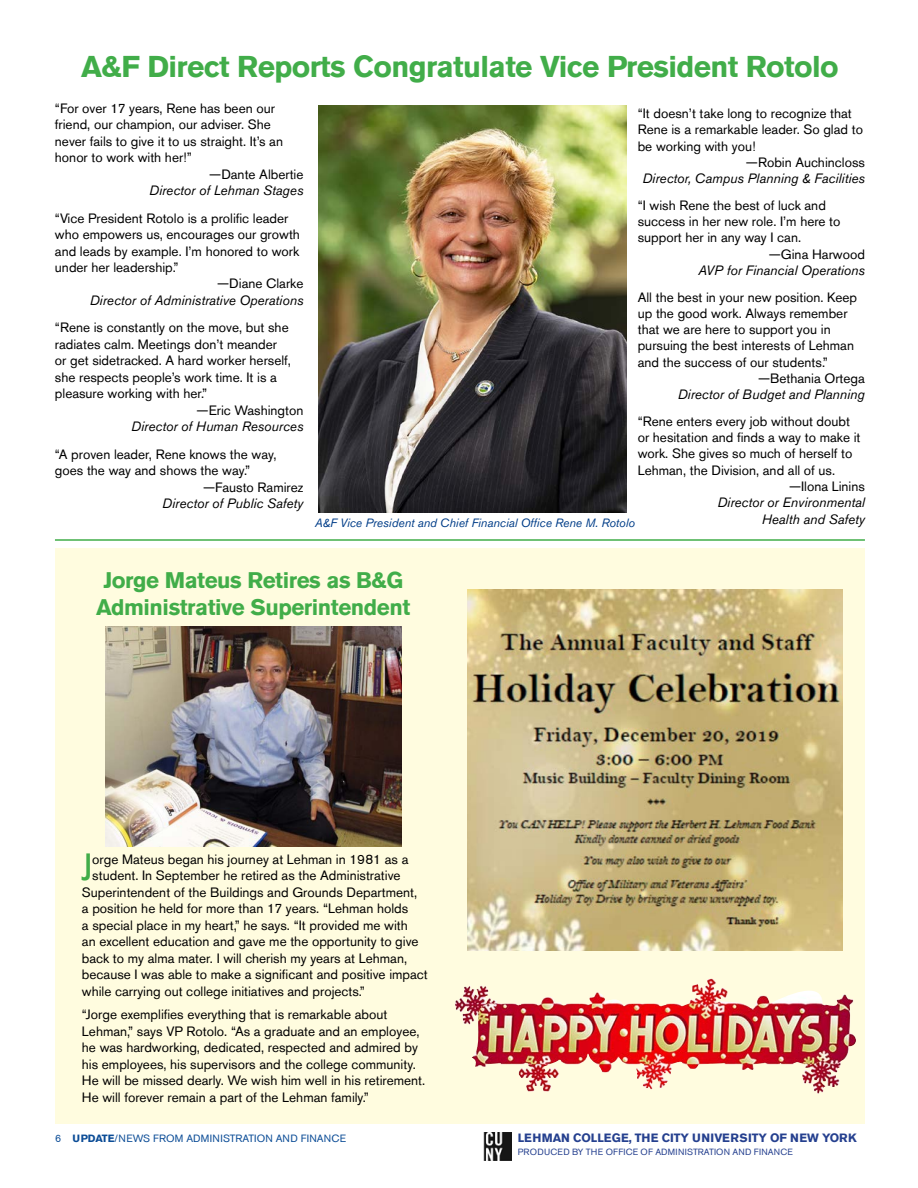
<style>
.page{position:relative;width:918px;height:1188px;background:#fff}
.page>*{position:absolute;margin:0;border:0;box-sizing:border-box;transform-origin:0 0}
.t1{font:500 condensed 35.4px "Futura";color:#41ad49}
.t2{font:700 30px "Akzidenz Grotesk Std";letter-spacing:-.02em;color:#41ad49}
.t3{font:700 22.5px/27px "Akzidenz Grotesk Std";letter-spacing:-.02em;color:#41ad49;text-align:center}
.t4{font:13.5px/16.5px "Akzidenz Grotesk Std";color:#000}
.t5{font:italic 13.5px "Akzidenz Grotesk Std";color:#000}
.t6{font:italic 12px "Akzidenz Grotesk Std";color:#003d88}
.t7{font:700 12px "Akzidenz Grotesk Std";letter-spacing:-.005em;color:#25408f}
.t8{font:10.5px "Akzidenz Grotesk Std";letter-spacing:.02em;color:#0b4c96}
.t9{font:9px "Akzidenz Grotesk Std";letter-spacing:.025em;color:#25408f}
.s1{font-weight:700}
</style>
<div class="page">
<div style="left:55px;top:549px;width:810px;height:575px;background:#fffcdf"></div>
<hr style="left:55px;top:539px;width:810px;height:2px;background:#41ad49">
<img style="left:483px;top:1133px;width:29px;height:28px">
<img style="left:319px;top:105px;width:307px;height:408px">
<img style="left:105px;top:627px;width:296px;height:220px">
<img style="left:468px;top:590px;width:374px;height:361px">
<img style="left:455px;top:979px;width:270px;height:113px">
<h2 class="t2" style="left:81px;top:49px;width:759px">A&amp;F Direct Reports Congratulate Vice President Rotolo</h2>
<p class="t4" style="left:55px;top:100px;width:222px">“For over 17 years, Rene has been our</p>
<p class="t4" style="left:55px;top:116px;width:218px">friend, our champion, our adviser. She</p>
<p class="t4" style="left:55px;top:133px;width:230px">never fails to give it to us straight. It’s an</p>
<p class="t4" style="left:55px;top:149px;width:139px">honor to work with her!”</p>
<p class="t4" style="left:209px;top:166px;width:96px">—Dante Albertie</p>
<p class="t5" style="left:149px;top:182px;width:156px">Director of Lehman Stages</p>
<p class="t4" style="left:55px;top:209px;width:235px">“Vice President Rotolo is a prolific leader</p>
<p class="t4" style="left:55px;top:226px;width:247px">who empowers us, encourages our growth</p>
<p class="t4" style="left:55px;top:242px;width:246px">and leads by example. I’m honored to work</p>
<p class="t4" style="left:55px;top:259px;width:125px">under her leadership.”</p>
<p class="t4" style="left:217px;top:275px;width:88px">—Diane Clarke</p>
<p class="t5" style="left:90px;top:292px;width:215px">Director of Administrative Operations</p>
<p class="t4" style="left:55px;top:319px;width:235px">“Rene is constantly on the move, but she</p>
<p class="t4" style="left:55px;top:336px;width:224px">radiates calm. Meetings don’t meander</p>
<p class="t4" style="left:55px;top:352px;width:238px">or get sidetracked. A hard worker herself,</p>
<p class="t4" style="left:55px;top:369px;width:223px">she respects people’s work time. It is a</p>
<p class="t4" style="left:55px;top:385px;width:154px">pleasure working with her.”</p>
<p class="t4" style="left:197px;top:402px;width:108px">—Eric Washington</p>
<p class="t5" style="left:131px;top:418px;width:174px">Director of Human Resources</p>
<p class="t4" style="left:55px;top:446px;width:223px">“A proven leader, Rene knows the way,</p>
<p class="t4" style="left:55px;top:462px;width:197px">goes the way and shows the way.”</p>
<p class="t4" style="left:203px;top:479px;width:102px">—Fausto Ramirez</p>
<p class="t5" style="left:162px;top:495px;width:143px">Director of Public Safety</p>
<p class="t4" style="left:638px;top:105px;width:216px">“It doesn’t take long to recognize that</p>
<p class="t4" style="left:638px;top:121px;width:227px">Rene is a remarkable leader. So glad to</p>
<p class="t4" style="left:638px;top:137px;width:120px">be working with you!</p>
<p class="t4" style="left:746px;top:154px;width:120px">—Robin Auchincloss</p>
<p class="t5" style="left:642px;top:170px;width:224px">Director, Campus Planning &amp; Facilities</p>
<p class="t4" style="left:638px;top:197px;width:190px">“I wish Rene the best of luck and</p>
<p class="t4" style="left:638px;top:213px;width:204px">success in her new role. I’m here to</p>
<p class="t4" style="left:638px;top:229px;width:165px">support her in any way I can.</p>
<p class="t4" style="left:769px;top:245px;width:98px">—Gina Harwood</p>
<p class="t5" style="left:698px;top:262px;width:168px">AVP for Financial Operations</p>
<p class="t4" style="left:638px;top:289px;width:221px">All the best in your new position. Keep</p>
<p class="t4" style="left:638px;top:305px;width:211px">up the good work. Always remember</p>
<p class="t4" style="left:638px;top:321px;width:194px">that we are here to support you in</p>
<p class="t4" style="left:638px;top:337px;width:218px">pursuing the best interests of Lehman</p>
<p class="t4" style="left:638px;top:353px;width:192px">and the success of our students.”</p>
<p class="t4" style="left:758px;top:370px;width:108px">—Bethania Ortega</p>
<p class="t5" style="left:678px;top:386px;width:189px">Director of Budget and Planning</p>
<p class="t4" style="left:638px;top:413px;width:214px">“Rene enters every job without doubt</p>
<p class="t4" style="left:638px;top:429px;width:224px">or hesitation and finds a way to make it</p>
<p class="t4" style="left:638px;top:445px;width:216px">work. She gives so much of herself to</p>
<p class="t4" style="left:638px;top:461px;width:199px">Lehman, the Division, and all of us.</p>
<p class="t4" style="left:789px;top:478px;width:77px">—Ilona Linins</p>
<p class="t5" style="left:717px;top:494px;width:149px">Director or Environmental</p>
<p class="t6" style="left:315px;top:516px;width:322px">A&amp;F Vice President and Chief Financial Office Rene M. Rotolo</p>
<p class="t5" style="left:762px;top:511px;width:105px">Health and Safety</p>
<h3 class="t3" style="left:96px;top:567px;width:316px">Jorge Mateus Retires as B&amp;G<br>Administrative Superintendent</h3>
<h1 class="t1" style="left:82px;top:845px;width:12px">J</h1>
<p class="t4" style="left:92px;top:851px;width:318px">orge Mateus began his journey at Lehman in 1981 as a</p>
<p class="t4" style="left:92px;top:867px;width:310px">student. In September he retired as the Administrative</p>
<p class="t4" style="left:82px;top:884px;width:337px">Superintendent of the Buildings and Grounds Department,</p>
<p class="t4" style="left:82px;top:900px;width:328px">a position he held for more than 17 years. “Lehman holds</p>
<p class="t4" style="left:82px;top:917px;width:327px">a special place in my heart,” he says. “It provided me with</p>
<p class="t4" style="left:82px;top:933px;width:338px">an excellent education and gave me the opportunity to give</p>
<p class="t4" style="left:82px;top:950px;width:327px">back to my alma mater. I will cherish my years at Lehman,</p>
<p class="t4" style="left:82px;top:966px;width:347px">because I was able to make a significant and positive impact</p>
<p class="t4" style="left:82px;top:983px;width:284px">while carrying out college initiatives and projects.”</p>
<p class="t4" style="left:82px;top:1006px;width:345px">“Jorge exemplifies everything that is remarkable about Lehman,” says VP Rotolo. “As a graduate and an employee, he was hardworking, dedicated, respected and admired by his employees, his supervisors and the college community.<br>He will be missed dearly. We wish him well in his retirement.<br>He will forever remain a part of the Lehman family.”</p>
<p class="t8" style="left:55px;top:1132px;width:292px">6 <span class="s1">UPDATE</span>/NEWS FROM ADMINISTRATION AND FINANCE</p>
<p class="t7" style="left:518px;top:1131px;width:340px">LEHMAN COLLEGE, THE CITY UNIVERSITY OF NEW YORK</p>
<p class="t9" style="left:518px;top:1146px;width:277px">PRODUCED BY THE OFFICE OF ADMINISTRATION AND FINANCE</p>
</div>
